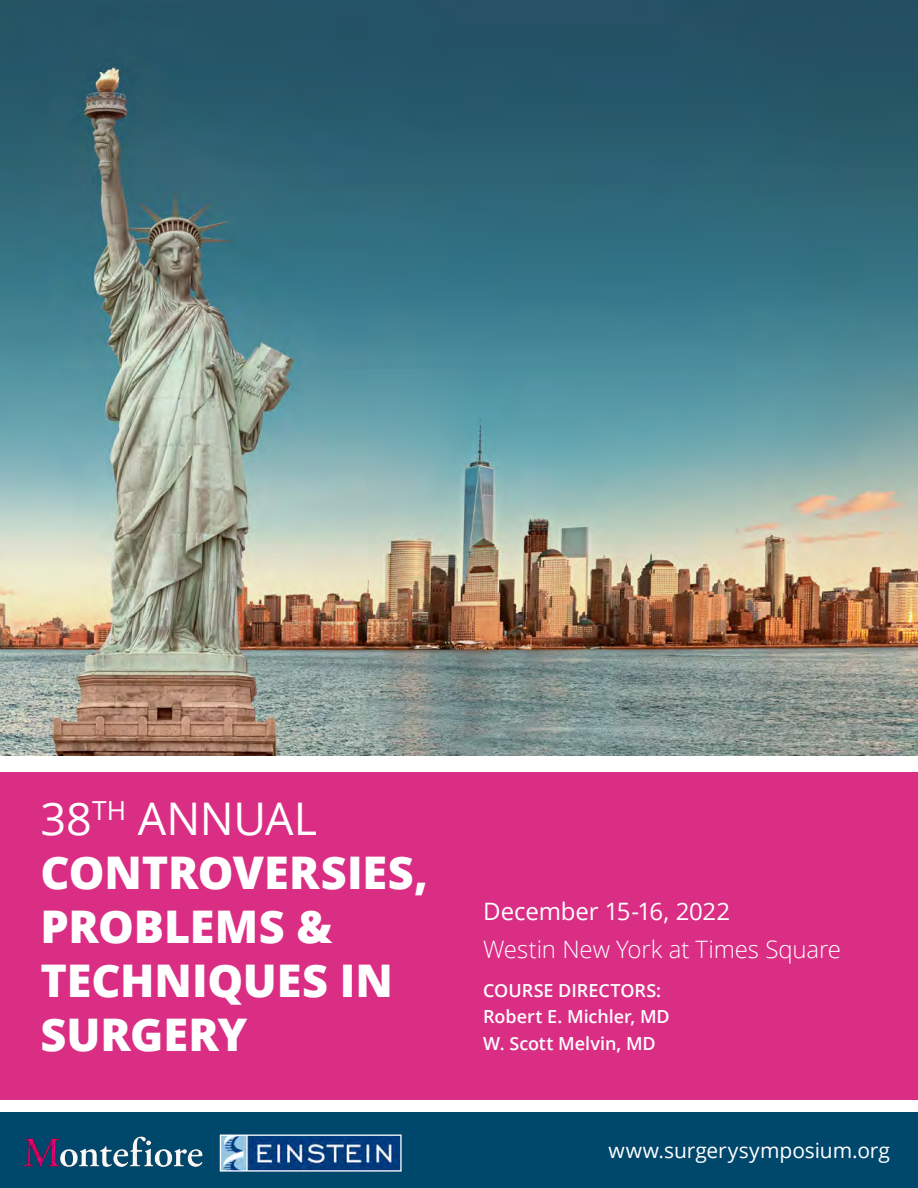
<style>
.page{position:relative;width:918px;height:1188px;background:#fff}
.page>*{position:absolute;margin:0;border:0;box-sizing:border-box;transform-origin:0 0}
.t1{font:800 45px/54px "Open Sans";color:#fff}
.t2{font:300 24px "Open Sans";letter-spacing:-.005em;color:#fff}
.t3{font:24px "Open Sans";letter-spacing:-.005em;color:#fff}
.t4{font:21px "Open Sans";letter-spacing:-.005em;color:#fff}
.t5{font:600 18px/26.1px "Open Sans";letter-spacing:-.005em;color:#fff}
.s1{font-weight:400}
</style>
<div class="page">
<img style="left:0;top:0;width:918px;height:756px">
<div style="left:0;top:772px;width:918px;height:327px;background:#da2e84"></div>
<div style="left:0;top:1112px;width:918px;height:76px;background:#00476c"></div>
<img style="left:222px;top:1137px;width:178px;height:33px">
<div style="left:220px;top:1135px;width:182px;height:37px;border:1px solid #fff"></div>
<img style="left:25px;top:1136px;width:178px;height:31px">
<p class="t1" style="left:40px;top:789px;width:389px"><span class="s1">38</span><sup>TH</sup> <span class="s1">ANNUAL<br></span>CONTROVERSIES,<br>PROBLEMS &amp;<br>TECHNIQUES IN<br>SURGERY</p>
<p class="t3" style="left:483px;top:894px;width:248px">December 15-16, 2022</p>
<p class="t2" style="left:483px;top:932px;width:359px">Westin New York at Times Square</p>
<p class="t5" style="left:483px;top:977px;width:188px">COURSE DIRECTORS:<br>Robert E. Michler, MD<br>W. Scott Melvin, MD</p>
<p class="t4" style="left:608px;top:1136px;width:283px">www.surgerysymposium.org</p>
</div>
